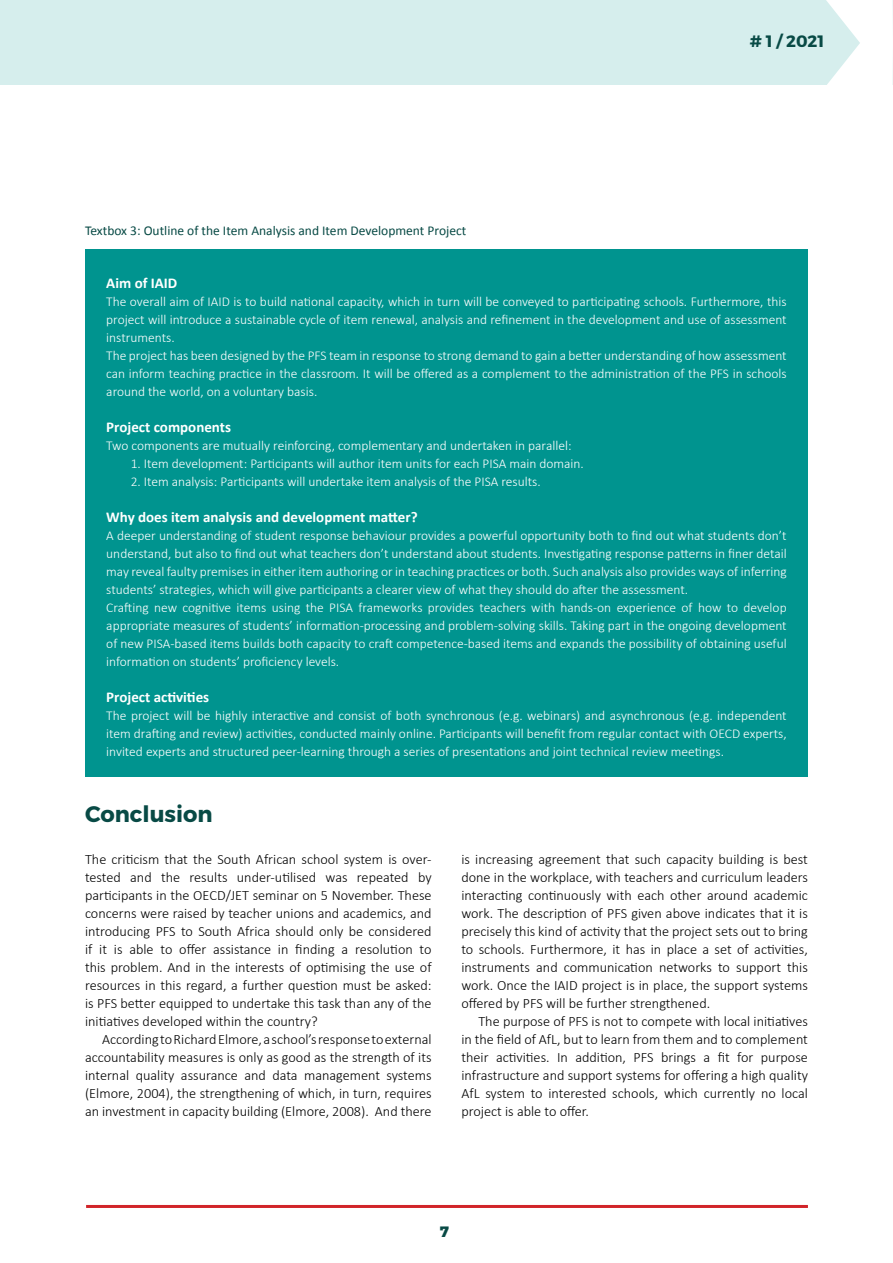
<style>
.page{position:relative;width:893px;height:1263px;background:#fff}
.page>*{position:absolute;margin:0;border:0;box-sizing:border-box;transform-origin:0 0}
.Heading_2_Span{font:700 22.5px "Montserrat";color:#084a45}
.t1{font:700 16.5px "Montserrat";color:#084a45}
.Heading_4{font:700 15px "Calibri";color:#fff}
.t2{font:800 15px "Montserrat";color:#084a45}
.Normal_indent{font:300 14.25px/18px "Calibri";color:#000;text-align:justify}
.t3{font:300 13.5px/18px "Calibri";color:#fff;text-align:justify}
.t4{font:13.5px "Calibri";color:#084a45}
</style>
<div class="page">
<div style="left:0;top:0;width:893px;height:85px;background:#d6eeed"></div>
<hr style="left:86px;top:1205px;width:722px;height:3px;background:#d12429">
<svg style="left:826px;top:0;width:67px;height:85px"></svg>
<div style="left:85px;top:249px;width:723px;height:528px;background:#00948f"></div>
<p class="t4" style="left:85px;top:222px;width:383px">Textbox 3: Outline of the Item Analysis and Item Development Project</p>
<p class="t1" style="left:750px;top:31px;width:76px"># 1 / 2021</p>
<p class="Heading_4" style="left:106px;top:273px;width:73px">Aim of IAID</p>
<p class="t3" style="left:106px;top:292px;width:682px">The overall aim of IAID is to build national capacity, which in turn will be conveyed to participating schools. Furthermore, this project will introduce a sustainable cycle of item renewal, analysis and refinement in the development and use of assessment instruments.</p>
<p class="t3" style="left:106px;top:346px;width:682px">The project has been designed by the PFS team in response to strong demand to gain a better understanding of how assessment can inform teaching practice in the classroom. It will be offered as a complement to the administration of the PFS in schools around the world, on a voluntary basis.</p>
<p class="Heading_4" style="left:106px;top:417px;width:126px">Project components</p>
<p class="t3" style="left:106px;top:436px;width:467px">Two components are mutually reinforcing, complementary and undertaken in parallel:</p>
<p class="t3" style="left:131px;top:454px;width:455px">1. Item development: Participants will author item units for each PISA main domain.</p>
<p class="t3" style="left:131px;top:472px;width:411px">2. Item analysis: Participants will undertake item analysis of the PISA results.</p>
<p class="Heading_4" style="left:106px;top:507px;width:313px">Why does item analysis and development matter?</p>
<p class="t3" style="left:106px;top:526px;width:682px">A deeper understanding of student response behaviour provides a powerful opportunity both to find out what students don’t understand, but also to find out what teachers don’t understand about students. Investigating response patterns in finer detail may reveal faulty premises in either item authoring or in teaching practices or both. Such analysis also provides ways of inferring students’ strategies, which will give participants a clearer view of what they should do after the assessment.</p>
<p class="t3" style="left:106px;top:598px;width:682px">Crafting new cognitive items using the PISA frameworks provides teachers with hands-on experience of how to develop appropriate measures of students’ information-processing and problem-solving skills. Taking part in the ongoing development of new PISA-based items builds both capacity to craft competence-based items and expands the possibility of obtaining useful information on students’ proficiency levels.</p>
<p class="Heading_4" style="left:106px;top:687px;width:104px">Project activities</p>
<p class="t3" style="left:106px;top:706px;width:682px">The project will be highly interactive and consist of both synchronous (e.g. webinars) and asynchronous (e.g. independent item drafting and review) activities, conducted mainly online. Participants will benefit from regular contact with OECD experts, invited experts and structured peer-learning through a series of presentations and joint technical review meetings.</p>
<p class="Heading_2_Span" style="left:85px;top:800px;width:129px">Conclusion</p>
<p class="Normal_indent" style="left:85px;top:850px;width:348px">The criticism that the South African school system is over&shy;tested and the results under-utilised was repeated by participants in the OECD/JET seminar on 5 November. These concerns were raised by teacher unions and academics, and introducing PFS to South Africa should only be considered if it is able to offer assistance in finding a resolution to this problem. And in the interests of optimising the use of resources in this regard, a further question must be asked: is PFS better equipped to undertake this task than any of the initiatives developed within the country?</p>
<p class="Normal_indent" style="left:85px;top:1030px;width:348px;text-indent:17px">According to Richard Elmore, a school’s response to external accountability measures is only as good as the strength of its internal quality assurance and data management systems (Elmore, 2004), the strengthening of which, in turn, requires an investment in capacity building (Elmore, 2008). And there</p>
<p class="Normal_indent" style="left:461px;top:850px;width:348px">is increasing agreement that such capacity building is best done in the workplace, with teachers and curriculum leaders interacting continuously with each other around academic work. The description of PFS given above indicates that it is precisely this kind of activity that the project sets out to bring to schools. Furthermore, it has in place a set of activities, instruments and communication networks to support this work. Once the IAID project is in place, the support systems offered by PFS will be further strengthened.</p>
<p class="Normal_indent" style="left:461px;top:1012px;width:348px;text-indent:17px">The purpose of PFS is not to compete with local initiatives in the field of AfL, but to learn from them and to complement their activities. In addition, PFS brings a fit for purpose infrastructure and support systems for offering a high quality AfL system to interested schools, which currently no local project is able to offer.</p>
<p class="t2" style="left:440px;top:1223px;width:11px">7</p>
</div>
